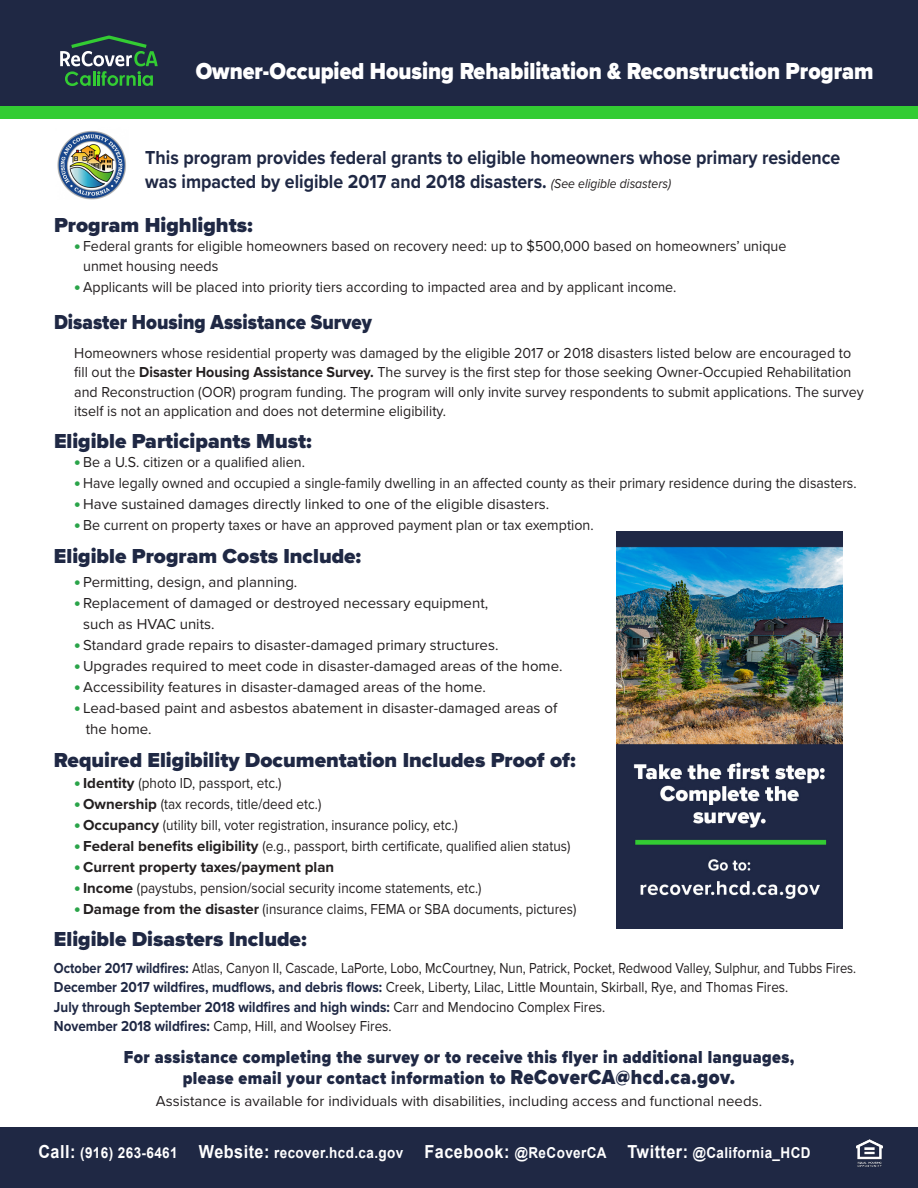
<style>
.page{position:relative;width:918px;height:1188px;background:#fff}
.page>*{position:absolute;margin:0;border:0;box-sizing:border-box;transform-origin:0 0}
.t1{font:900 24px "Proxima Nova";color:#fff;scale:.9 1}
.t2{font:900 21px "Proxima Nova";color:#1f2844}
.t3{font:900 21px "Proxima Nova";color:#1f2844;scale:.9 1}
.t4{font:700 19.5px/24px "Proxima Nova";color:#1f2844;scale:.91 1}
.t5{font:900 18px/21px "Proxima Nova";letter-spacing:.025em;color:#1f2844;text-align:center;scale:.9 1}
.t6{font:15px/19.5px "Proxima Nova";color:#231f20;scale:.95 1}
.t7{font:15px/21px "Proxima Nova";color:#231f20}
.t8{font:15px/19.5px "Proxima Nova";color:#231f20;scale:.86 1}
.t9{font:15px "Proxima Nova";color:#231f20;scale:.9 1}
.t10{font:15px "Proxima Nova";color:#231f20;scale:.93 1}
.t11{font:700 15px "Arial";letter-spacing:.03em;color:#fff;scale:.9 1}
.t12{font:700 15px "Proxima Nova";color:#231f20}
.s1{font-weight:400;font-style:italic;font-size:13.5px;color:#231f20}
.s2{font-weight:900;font-size:18px;color:#2aa449}
.s3{font-weight:700}
.s4{font-weight:700;color:#1f2844}
.s5{font-size:21px}
.s6{font-size:18px}
</style>
<div class="page">
<div style="left:0;top:0;width:918px;height:116px;background:#1f2844"></div>
<svg style="left:60px;top:35px;width:98px;height:51px"></svg>
<hr style="left:93px;top:71px;width:3px;height:15px;background:#3c3">
<div style="left:0;top:106px;width:918px;height:13px;background:#3c3"></div>
<img style="left:57px;top:130px;width:69px;height:70px">
<img style="left:617px;top:531px;width:226px;height:397px">
<div style="left:0;top:1128px;width:918px;height:60px;background:#1f2844"></div>
<img style="left:856px;top:1139px;width:26px;height:27px">
<h1 class="t1" style="left:196px;top:53px;width:755px">Owner-Occupied Housing Rehabilitation &amp; Reconstruction Program</h1>
<p class="t4" style="left:145px;top:146px;width:765px">This program provides federal grants to eligible homeowners whose primary residence was impacted by eligible 2017 and 2018 disasters. <span class="s1">(See eligible disasters)</span></p>
<p class="t2" style="left:54px;top:209px;width:200px">Program Highlights:</p>
<p class="t6" style="left:83px;top:236px;width:742px;text-indent:-9px"><span class="s2">•</span> Federal grants for eligible homeowners based on recovery need: up to $500,000 based on homeowners’ unique unmet housing needs</p>
<p class="t6" style="left:74px;top:277px;width:635px"><span class="s2">•</span> Applicants will be placed into priority tiers according to impacted area and by applicant income.</p>
<p class="t3" style="left:54px;top:307px;width:355px">Disaster Housing Assistance Survey</p>
<p class="t6" style="left:74px;top:343px;width:833px">Homeowners whose residential property was damaged by the eligible 2017 or 2018 disasters listed below are encouraged to fll out the <span class="s3">Disaster Housing Assistance Survey.</span> The survey is the frst step for those seeking Owner-Occupied Rehabilitation and Reconstruction (OOR) program funding. The program will only invite survey respondents to submit applications. The survey itself is not an application and does not determine eligibility.</p>
<p class="t2" style="left:54px;top:425px;width:259px">Eligible Participants Must:</p>
<p class="t6" style="left:74px;top:452px;width:244px"><span class="s2">•</span> Be a U.S. citizen or a qualifed alien.</p>
<p class="t10" style="left:74px;top:472px;width:843px"><span class="s2">•</span> Have legally owned and occupied a single-family dwelling in an afected county as their primary residence during the disasters.</p>
<p class="t7" style="left:74px;top:493px;width:477px"><span class="s2">•</span> Have sustained damages directly linked to one of the eligible disasters.</p>
<p class="t6" style="left:74px;top:515px;width:548px"><span class="s2">•</span> Be current on property taxes or have an approved payment plan or tax exemption.</p>
<p class="t2" style="left:54px;top:541px;width:309px">Eligible Program Costs Include:</p>
<p class="t7" style="left:74px;top:571px;width:225px"><span class="s2">•</span> Permitting, design, and planning.</p>
<p class="t7" style="left:83px;top:592px;width:407px;text-indent:-9px"><span class="s2">•</span> Replacement of damaged or destroyed necessary equipment, such as HVAC units.</p>
<p class="t7" style="left:74px;top:634px;width:426px"><span class="s2">•</span> Standard grade repairs to disaster-damaged primary structures.</p>
<p class="t7" style="left:74px;top:655px;width:490px"><span class="s2">•</span> Upgrades required to meet code in disaster-damaged areas of the home.</p>
<p class="t7" style="left:74px;top:676px;width:413px"><span class="s2">•</span> Accessibility features in disaster-damaged areas of the home.</p>
<p class="t7" style="left:86px;top:697px;width:473px;text-indent:-12px"><span class="s2">•</span> Lead-based paint and asbestos abatement in disaster-damaged areas of the home.</p>
<p class="t2" style="left:54px;top:745px;width:523px">Required Eligibility Documentation Includes Proof of:</p>
<p class="t9" style="left:74px;top:772px;width:232px"><span class="s2">•</span> <span class="s3">Identity</span> (photo ID, passport, etc.)</p>
<p class="t9" style="left:74px;top:793px;width:276px"><span class="s2">•</span> <span class="s3">Ownership</span> (tax records, title/deed etc.)</p>
<p class="t9" style="left:74px;top:814px;width:428px"><span class="s2">•</span> <span class="s3">Occupancy</span> (utility bill, voter registration, insurance policy, etc.)</p>
<p class="t9" style="left:74px;top:835px;width:553px"><span class="s2">•</span> <span class="s3">Federal benefts eligibility</span> (e.g., passport, birth certifcate, qualifed alien status)</p>
<p class="t12" style="left:74px;top:856px;width:261px"><span class="s2">•</span> Current property taxes/payment plan</p>
<p class="t9" style="left:74px;top:877px;width:454px"><span class="s2">•</span> <span class="s3">Income</span> (paystubs, pension/social security income statements, etc.)</p>
<p class="t9" style="left:74px;top:898px;width:559px"><span class="s2">•</span> <span class="s3">Damage from the disaster</span> (insurance claims, FEMA or SBA documents, pictures)</p>
<p class="t2" style="left:54px;top:923px;width:254px">Eligible Disasters Include:</p>
<p class="t8" style="left:54px;top:958px;width:934px"><span class="s4">October 2017 wildfres:</span> Atlas, Canyon II, Cascade, LaPorte, Lobo, McCourtney, Nun, Patrick, Pocket, Redwood Valley, Sulphur, and Tubbs Fires.<br><span class="s4">December 2017 wildfres, mudfows, and debris fows:</span> Creek, Liberty, Lilac, Little Mountain, Skirball, Rye, and Thomas Fires.<br><span class="s4">July through September 2018 wildfres and high winds:</span> Carr and Mendocino Complex Fires.<br><span class="s4">November 2018 wildfres:</span> Camp, Hill, and Woolsey Fires.</p>
<p class="t5" style="left:124px;top:1046px;width:747px">For assistance completing the survey or to receive this flyer in additional languages, please email your contact information to <span class="s5">ReCoverCA@hcd.ca.gov</span></p>
<h4 class="t3" style="left:730px;top:1061px;width:7px">.</h4>
<p class="t7" style="left:156px;top:1090px;width:608px">Assistance is available for individuals with disabilities, including access and functional needs.</p>
<p class="t11" style="left:38px;top:1143px;width:859px"><span class="s6">Call:</span> (916) 263-6461 <span class="s6">Website:</span> recover.hcd.ca.gov <span class="s6">Facebook:</span> @ReCoverCA <span class="s6">Twitter:</span> @California_HCD</p>
</div>
